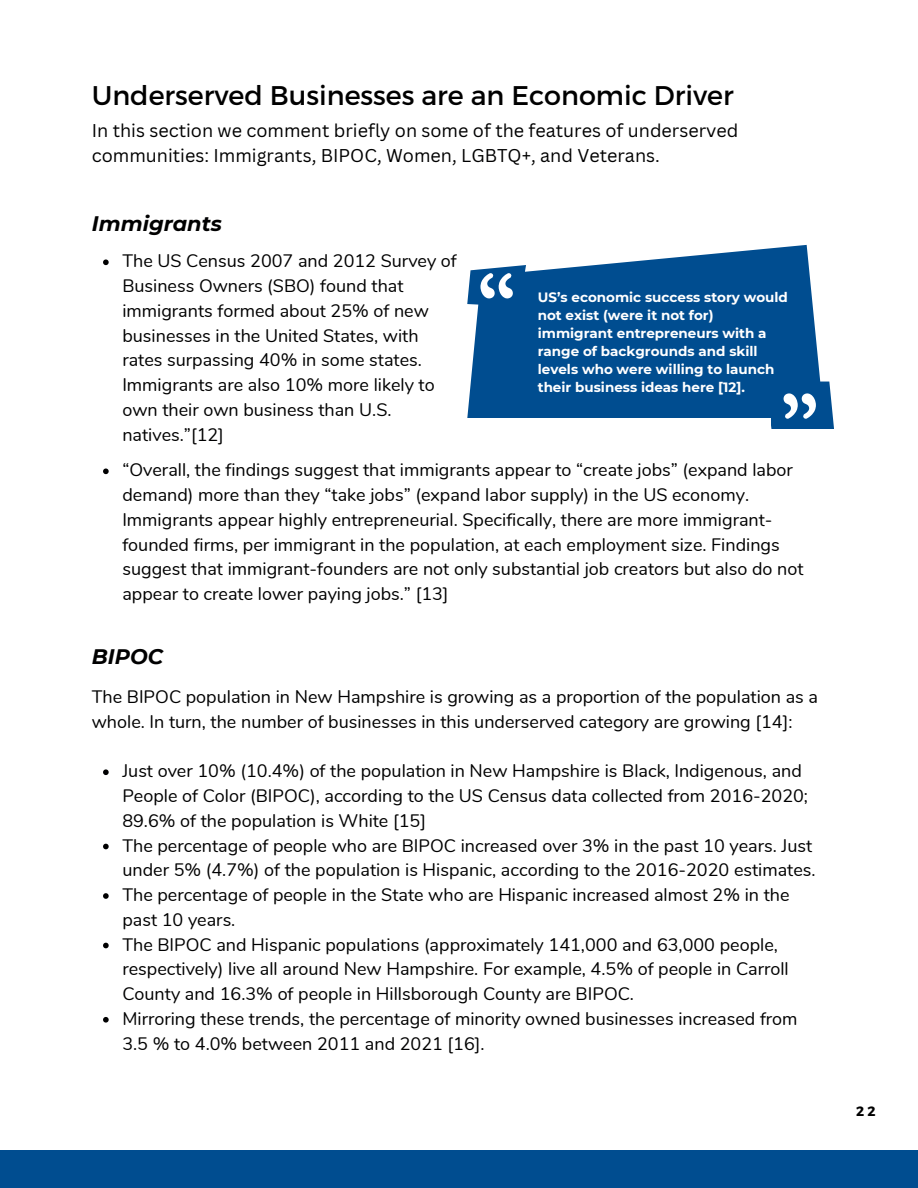
<style>
.page{position:relative;width:918px;height:1188px;background:#fff}
.page>*{position:absolute;margin:0;border:0;box-sizing:border-box;transform-origin:0 0}
.t1{font:27px "Montserrat";color:#000}
.t2{font:italic 700 21px "Montserrat";color:#000001}
.t3{font:18px/24.8px "Nunito";color:#000001}
.t4{font:18px/24.8px "Canva Sans";color:#000001}
.t5{font:700 13.5px/18px "Montserrat";color:#fff}
.t6{font:700 13.5px "Montserrat";color:#000}
</style>
<div class="page">
<div style="left:0;top:1151px;width:918px;height:37px;background:#004d90"></div>
<svg style="left:103px;top:469px;width:6px;height:5px"></svg>
<svg style="left:103px;top:769px;width:6px;height:6px"></svg>
<svg style="left:103px;top:844px;width:6px;height:5px"></svg>
<svg style="left:103px;top:893px;width:6px;height:6px"></svg>
<svg style="left:103px;top:943px;width:6px;height:5px"></svg>
<svg style="left:103px;top:1017px;width:6px;height:6px"></svg>
<svg style="left:467px;top:245px;width:367px;height:183px;background:#24669f"></svg>
<svg style="left:480px;top:273px;width:33px;height:26px"></svg>
<svg style="left:784px;top:393px;width:32px;height:26px"></svg>
<div style="left:459px;top:419px;width:311px;height:24px;background:#fff"></div>
<svg style="left:103px;top:259px;width:6px;height:6px"></svg>
<h1 class="t1" style="left:92px;top:77px;width:643px">Underserved Businesses are an Economic Driver</h1>
<p class="t4" style="left:92px;top:118px;width:648px">In this section we comment briefly on some of the features of underserved communities: Immigrants, BIPOC, Women, LGBTQ+, and Veterans.</p>
<p class="t2" style="left:92px;top:211px;width:132px">Immigrants</p>
<p class="t3" style="left:122px;top:249px;width:336px">The US Census 2007 and 2012 Survey of<br>Business Owners (SBO) found that immigrants formed about 25% of new businesses in the United States, with rates surpassing 40% in some states.<br>Immigrants are also 10% more likely to own their own business than U.S. natives.”[12]</p>
<p class="t5" style="left:538px;top:288px;width:252px">US’s economic success story would not exist (were it not for) immigrant entrepreneurs with a range of backgrounds and skill levels who were willing to launch their business ideas here [12].</p>
<p class="t3" style="left:122px;top:458px;width:683px">“Overall, the findings suggest that immigrants appear to “create jobs” (expand labor demand) more than they “take jobs” (expand labor supply) in the US economy.<br>Immigrants appear highly entrepreneurial. Specifically, there are more immigrant&shy;founded firms, per immigrant in the population, at each employment size. Findings suggest that immigrant-founders are not only substantial job creators but also do not appear to create lower paying jobs.” [13]</p>
<p class="t2" style="left:92px;top:643px;width:73px">BIPOC</p>
<p class="t3" style="left:92px;top:685px;width:728px">The BIPOC population in New Hampshire is growing as a proportion of the population as a whole. In turn, the number of businesses in this underserved category are growing [14]:</p>
<p class="t3" style="left:122px;top:759px;width:695px">Just over 10% (10.4%) of the population in New Hampshire is Black, Indigenous, and People of Color (BIPOC), according to the US Census data collected from 2016-2020; 89.6% of the population is White [15]<br>The percentage of people who are BIPOC increased over 3% in the past 10 years. Just under 5% (4.7%) of the population is Hispanic, according to the 2016-2020 estimates.<br>The percentage of people in the State who are Hispanic increased almost 2% in the past 10 years.<br>The BIPOC and Hispanic populations (approximately 141,000 and 63,000 people, respectively) live all around New Hampshire. For example, 4.5% of people in Carroll County and 16.3% of people in Hillsborough County are BIPOC.<br>Mirroring these trends, the percentage of minority owned businesses increased from 3.5 % to 4.0% between 2011 and 2021 [16].</p>
<p class="t6" style="left:856px;top:1103px;width:21px">22</p>
</div>
